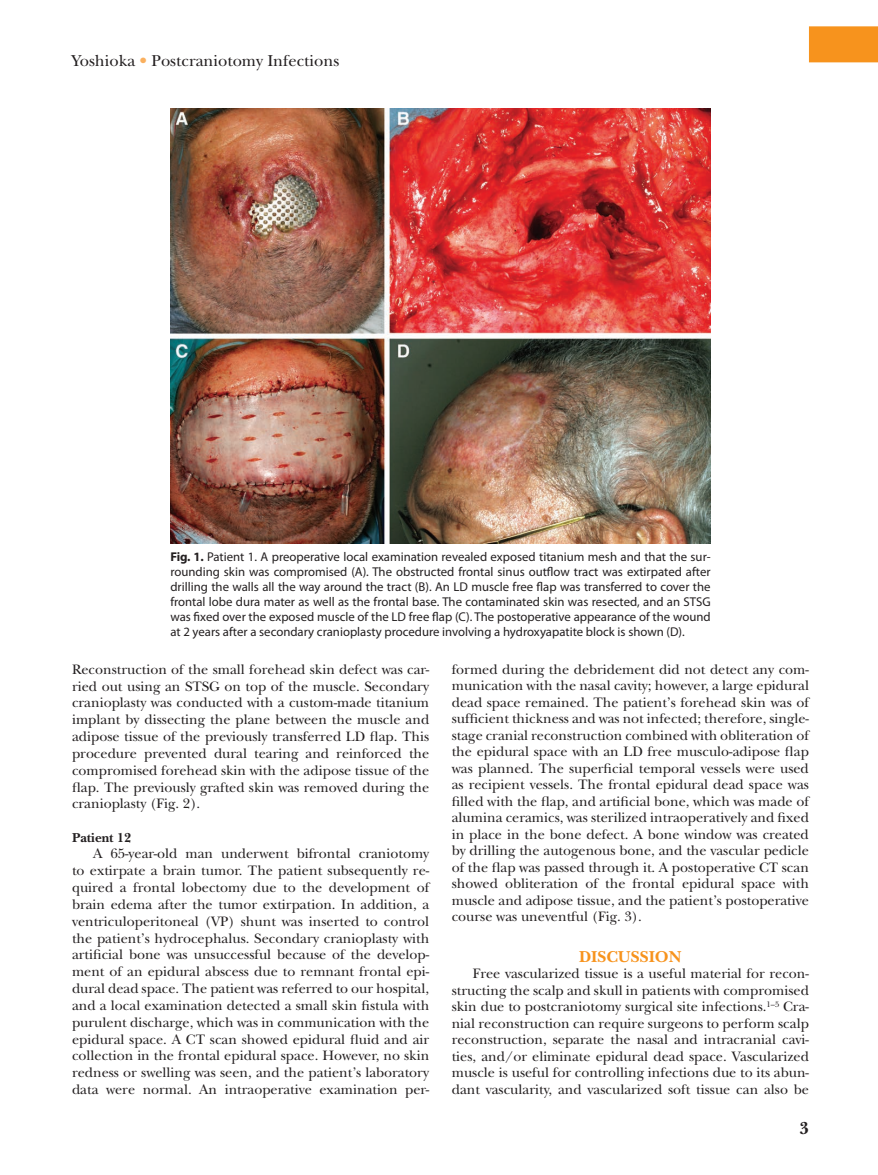
<style>
.page{position:relative;width:878px;height:1175px;background:#fff}
.page>*{position:absolute;margin:0;border:0;box-sizing:border-box;transform-origin:0 0}
.t1{font:700 18px "New Baskerville";color:#231f20}
.t2{font:16.5px "New Baskerville";color:#231f20}
.t3{font:700 16.5px "New Baskerville";color:#f7931d}
.t4{font:14.25px/16.8px "New Baskerville";color:#231f20;text-align:justify}
.t5{font:700 13.5px "New Baskerville";color:#231f20}
.t6{font:12.75px/15px "Myriad Pro";color:#231f20;text-align:justify}
.s1{color:#fab05f}
.s2{font-weight:700}
</style>
<div class="page">
<div style="left:808px;top:26px;width:70px;height:36px;background:#f7931d"></div>
<img style="left:170px;top:108px;width:540px;height:436px">
<p class="t2" style="left:72px;top:51px;width:269px">Yoshioka <span class="s1">•</span> Postcraniotomy Infections</p>
<p class="t6" style="left:170px;top:549px;width:542px"><span class="s2">Fig. 1.</span> Patient 1. A preoperative local examination revealed exposed titanium mesh and that the sur&shy;rounding skin was compromised (A). The obstructed frontal sinus outflow tract was extirpated after drilling the walls all the way around the tract (B). An LD muscle free flap was transferred to cover the frontal lobe dura mater as well as the frontal base. The contaminated skin was resected, and an STSG was fixed over the exposed muscle of the LD free flap (C). The postoperative appearance of the wound at 2 years after a secondary cranioplasty procedure involving a hydroxyapatite block is shown (D).</p>
<p class="t4" style="left:72px;top:661px;width:359px">Reconstruction of the small forehead skin defect was car&shy;ried out using an STSG on top of the muscle. Secondary cranioplasty was conducted with a custom-made titanium implant by dissecting the plane between the muscle and adipose tissue of the previously transferred LD flap. This procedure prevented dural tearing and reinforced the compromised forehead skin with the adipose tissue of the flap. The previously grafted skin was removed during the cranioplasty (Fig. 2).</p>
<p class="t5" style="left:72px;top:829px;width:61px">Patient 12</p>
<p class="t4" style="left:72px;top:845px;width:359px;text-indent:21px">A 65-year-old man underwent bifrontal craniotomy to extirpate a brain tumor. The patient subsequently re&shy;quired a frontal lobectomy due to the development of brain edema after the tumor extirpation. In addition, a ventriculoperitoneal (VP) shunt was inserted to control the patient’s hydrocephalus. Secondary cranioplasty with artificial bone was unsuccessful because of the develop&shy;ment of an epidural abscess due to remnant frontal epi&shy;dural dead space. The patient was referred to our hospital, and a local examination detected a small skin fistula with purulent discharge, which was in communication with the epidural space. A CT scan showed epidural fluid and air collection in the frontal epidural space. However, no skin redness or swelling was seen, and the patient’s laboratory data were normal. An intraoperative examination per-</p>
<p class="t4" style="left:452px;top:661px;width:359px">formed during the debridement did not detect any com&shy;munication with the nasal cavity; however, a large epidural dead space remained. The patient’s forehead skin was of sufficient thickness and was not infected; therefore, single&shy;stage cranial reconstruction combined with obliteration of the epidural space with an LD free musculo-adipose flap was planned. The superficial temporal vessels were used as recipient vessels. The frontal epidural dead space was filled with the flap, and artificial bone, which was made of alumina ceramics, was sterilized intraoperatively and fixed in place in the bone defect. A bone window was created by drilling the autogenous bone, and the vascular pedicle of the flap was passed through it. A postoperative CT scan showed obliteration of the frontal epidural space with muscle and adipose tissue, and the patient’s postoperative course was uneventful (Fig. 3).</p>
<p class="t3" style="left:579px;top:946px;width:104px">DISCUSSION</p>
<p class="t4" style="left:451px;top:965px;width:359px;text-indent:21px">Free vascularized tissue is a useful material for recon&shy;structing the scalp and skull in patients with compromised skin due to postcraniotomy surgical site infections.<sup>1–5</sup> Cra&shy;nial reconstruction can require surgeons to perform scalp reconstruction, separate the nasal and intracranial cavi&shy;ties, and/or eliminate epidural dead space. Vascularized muscle is useful for controlling infections due to its abun&shy;dant vascularity, and vascularized soft tissue can also be</p>
<p class="t1" style="left:799px;top:1118px;width:11px">3</p>
</div>
